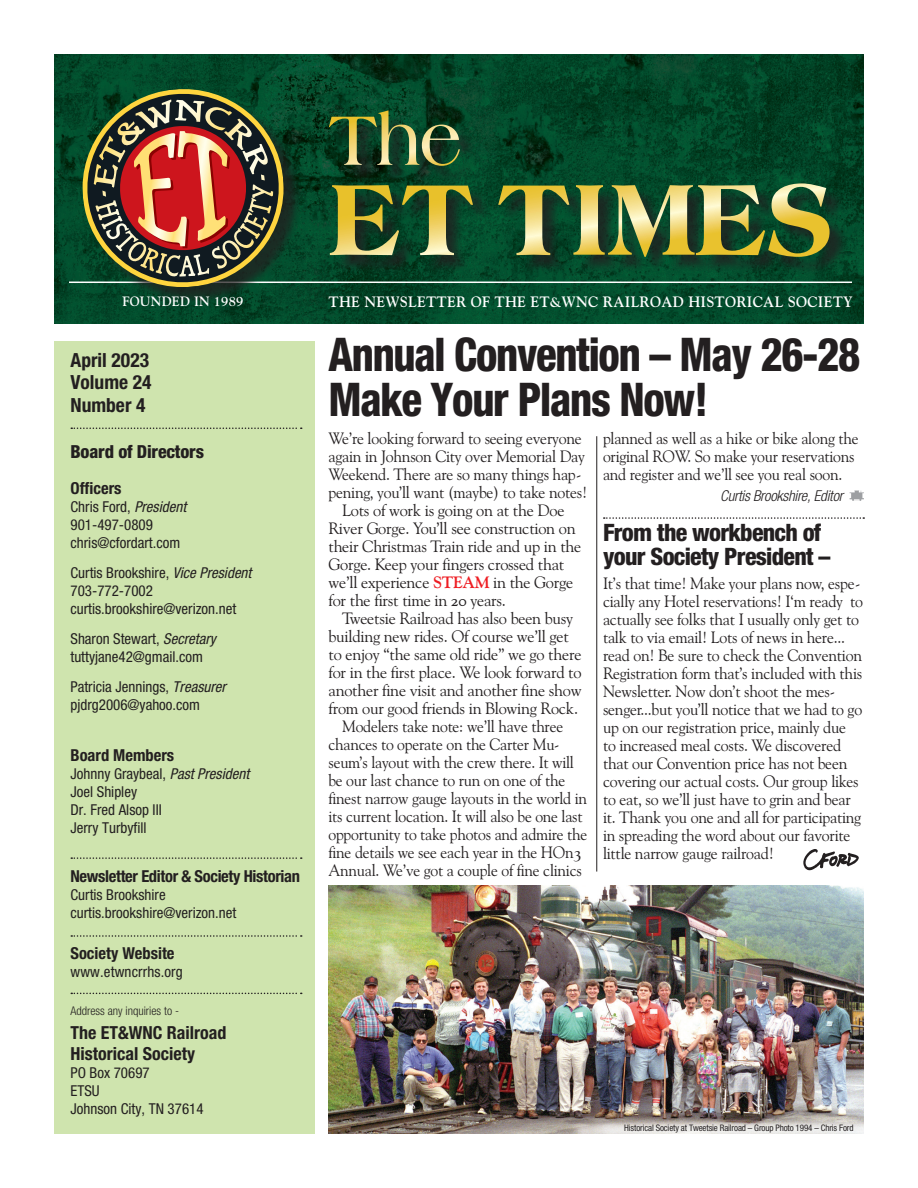
<style>
.page{position:relative;width:918px;height:1188px;background:#fff}
.page>*{position:absolute;margin:0;border:0;box-sizing:border-box;transform-origin:0 0}
.t1{font:800 condensed 46.5px/45px "Helvetica Neue";letter-spacing:-.03em;color:#231f20;scale:.92 1}
.t2{font:800 condensed 24px/24px "Helvetica Neue";letter-spacing:-.03em;color:#231f20}
.t3{font:700 condensed 19.5px/22.5px "Helvetica Neue";color:#231f20}
.t4{font:700 condensed 18px/21px "Helvetica Neue";color:#231f20}
.t5{font:800 condensed 18px "Helvetica Neue";letter-spacing:-.01em;color:#231f20}
.t6{font:16.5px/18px "CF Goudy Roman";letter-spacing:-.015em;color:#231f20}
.t7{font:16.5px/18px "CF Goudy Roman";letter-spacing:-.015em;color:#231f20;scale:.96 1}
.t8{font:700 condensed 16.5px "Helvetica Neue";color:#231f20}
.t9{font:700 condensed 16.5px "Helvetica Neue";letter-spacing:-.02em;color:#231f20}
.t10{font:condensed 15px/18px "Helvetica Neue";color:#231f20}
.t11{font:700 15px "Goudy";letter-spacing:.02em;color:#fff;scale:.95 1}
.t12{font:italic 300 condensed 15px "Helvetica Neue";letter-spacing:-.015em;color:#231f20}
.t13{font:700 13.5px "Goudy";letter-spacing:.02em;color:#fff;scale:.95 1}
.t14{font:300 condensed 12px "Helvetica Neue";color:#231f20}
.t15{font:condensed 9px "Helvetica Neue";letter-spacing:-.015em;color:#231f20}
.s1{font-style:italic}
.s2{font-size:13.5px}
.s3{font-family:"CF Goudy";font-weight:700;color:#ee1d23}
</style>
<div class="page">
<img style="left:328px;top:886px;width:536px;height:248px">
<img style="left:54px;top:54px;width:810px;height:270px">
<div style="left:333px;top:186px;width:515px;height:90px;background:#231f20;opacity:.75"></div>
<svg style="left:330px;top:183px;width:500px;height:74px;background:#5f773f"></svg>
<div style="left:332px;top:114px;width:146px;height:70px;background:#231f20;opacity:.75"></div>
<svg style="left:329px;top:110px;width:131px;height:56px;background:#3f5f37"></svg>
<hr style="left:69px;top:282px;width:783px;height:1px;background:#fff">
<div style="left:85px;top:92px;width:217px;height:214px;background:#231f20;opacity:.75"></div>
<svg style="left:74px;top:80px;width:219px;height:216px;background:#064328"></svg>
<svg style="left:79px;top:85px;width:208px;height:206px;background:#6c543c"></svg>
<div style="left:54px;top:341px;width:261px;height:793px;background:#cfe4ae"></div>
<svg style="left:71px;top:993px;width:231px;height:1px"></svg>
<svg style="left:71px;top:935px;width:231px;height:2px"></svg>
<svg style="left:71px;top:857px;width:231px;height:2px"></svg>
<svg style="left:71px;top:428px;width:231px;height:1px"></svg>
<hr style="left:597px;top:436px;width:1px;height:436px;background:#231f20">
<svg style="left:850px;top:491px;width:14px;height:10px"></svg>
<svg style="left:604px;top:517px;width:260px;height:2px"></svg>
<svg style="left:803px;top:849px;width:56px;height:21px"></svg>
<p class="t13" style="left:122px;top:294px;width:129px">FOUNDED IN 1989</p>
<p class="t3" style="left:70px;top:348px;width:83px">April 2023<br>Volume 24<br>Number 4</p>
<p class="t5" style="left:70px;top:440px;width:135px">Board of Directors</p>
<p class="t8" style="left:70px;top:478px;width:53px">Officers</p>
<p class="t10" style="left:70px;top:498px;width:117px">Chris Ford, <span class="s1">President<br></span>901-497-0809 chris@cfordart.com</p>
<p class="t10" style="left:70px;top:564px;width:182px">Curtis Brookshire, <span class="s1">Vice President<br></span>703-772-7002 curtis.brookshire@verizon.net</p>
<p class="t10" style="left:70px;top:630px;width:147px">Sharon Stewart, <span class="s1">Secretary </span>tuttyjane42@gmail.com</p>
<p class="t10" style="left:70px;top:678px;width:157px">Patricia Jennings, <span class="s1">Treasurer </span>pjdrg2006@yahoo.com</p>
<p class="t8" style="left:70px;top:745px;width:105px">Board Members</p>
<p class="t10" style="left:70px;top:765px;width:180px">Johnny Graybeal, <span class="s1">Past President<br></span>Joel Shipley<br>Dr. Fred Alsop III<br>Jerry Turbyfill</p>
<p class="t9" style="left:70px;top:866px;width:231px">Newsletter Editor &amp; Society Historian</p>
<p class="t10" style="left:70px;top:885px;width:167px">Curtis Brookshire curtis.brookshire@verizon.net</p>
<p class="t8" style="left:70px;top:943px;width:106px">Society Website</p>
<p class="t10" style="left:70px;top:963px;width:114px">www.etwncrrhs.org</p>
<p class="t14" style="left:70px;top:1004px;width:110px">Address any inquiries to -</p>
<p class="t4" style="left:70px;top:1022px;width:157px">The ET&amp;WNC Railroad<br>Historical Society</p>
<p class="t10" style="left:70px;top:1064px;width:135px">PO Box 70697<br>ETSU<br>Johnson City, TN 37614</p>
<p class="t11" style="left:328px;top:293px;width:553px">THE NEWSLETTER OF THE ET<span class="s2">&amp;</span>WNC RAILROAD HISTORICAL SOCIETY</p>
<h1 class="t1" style="left:328px;top:332px;width:580px">Annual Convention – May 26-28<br>Make Your Plans Now!</h1>
<p class="t6" style="left:328px;top:429px;width:255px">We’re looking forward to seeing everyone</p>
<p class="t6" style="left:328px;top:447px;width:258px">again in Johnson City over Memorial Day</p>
<p class="t6" style="left:328px;top:465px;width:255px">Weekend. There are so many things hap-</p>
<p class="t6" style="left:328px;top:483px;width:260px">pening, you’ll want (maybe) to take notes!</p>
<p class="t6" style="left:342px;top:501px;width:224px">Lots of work is going on at the Doe</p>
<p class="t6" style="left:329px;top:519px;width:249px">River Gorge. You’ll see construction on</p>
<p class="t6" style="left:329px;top:537px;width:254px">their Christmas Train ride and up in the</p>
<p class="t6" style="left:329px;top:555px;width:237px">Gorge. Keep your fingers crossed that</p>
<p class="t6" style="left:329px;top:573px;width:246px">we’ll experience <span class="s3">STEAM</span> in the Gorge</p>
<p class="t6" style="left:329px;top:591px;width:179px">for the first time in 20 years.</p>
<p class="t6" style="left:342px;top:609px;width:233px">Tweetsie Railroad has also been busy</p>
<p class="t6" style="left:329px;top:627px;width:242px">building new rides. Of course we’ll get</p>
<p class="t6" style="left:329px;top:645px;width:255px">to enjoy “the same old ride” we go there</p>
<p class="t6" style="left:329px;top:663px;width:255px">for in the first place. We look forward to</p>
<p class="t6" style="left:329px;top:681px;width:255px">another fine visit and another fine show</p>
<p class="t6" style="left:329px;top:699px;width:251px">from our good friends in Blowing Rock.</p>
<p class="t7" style="left:342px;top:717px;width:232px">Modelers take note: we’ll have three</p>
<p class="t7" style="left:329px;top:735px;width:242px">chances to operate on the Carter Mu-</p>
<p class="t7" style="left:328px;top:753px;width:257px">seum’s layout with the crew there. It will</p>
<p class="t7" style="left:328px;top:771px;width:248px">be our last chance to run on one of the</p>
<p class="t7" style="left:328px;top:789px;width:271px">finest narrow gauge layouts in the world in</p>
<p class="t7" style="left:328px;top:807px;width:266px">its current location. It will also be one last</p>
<p class="t7" style="left:328px;top:825px;width:271px">opportunity to take photos and admire the</p>
<p class="t7" style="left:328px;top:843px;width:265px">fine details we see each year in the HOn3</p>
<p class="t7" style="left:328px;top:861px;width:265px">Annual. We’ve got a couple of fine clinics</p>
<p class="t7" style="left:603px;top:429px;width:268px">planned as well as a hike or bike along the original ROW. So make your reservations and register and we’ll see you real soon.</p>
<p class="t12" style="left:720px;top:487px;width:124px">Curtis Brookshire, Editor</p>
<h2 class="t2" style="left:603px;top:520px;width:229px">From the workbench of your Society President –</h2>
<p class="t6" style="left:603px;top:574px;width:262px">It’s that time! Make your plans now, espe&shy;cially any Hotel reservations! I‘m ready to actually see folks that I usually only get to talk to via email! Lots of news in here... read on! Be sure to check the Convention Registration form that’s included with this Newsletter. Now don’t shoot the mes&shy;senger...but you’ll notice that we had to go up on our registration price, mainly due<br>to increased meal costs. We discovered that our Convention price has not been covering our actual costs. Our group likes to eat, so we’ll just have to grin and bear it. Thank you one and all for participating in spreading the word about our favorite little narrow gauge railroad!</p>
<p class="t15" style="left:624px;top:1122px;width:231px">Historical Society at Tweetsie Railroad – Group Photo 1994 – Chris Ford</p>
</div>
